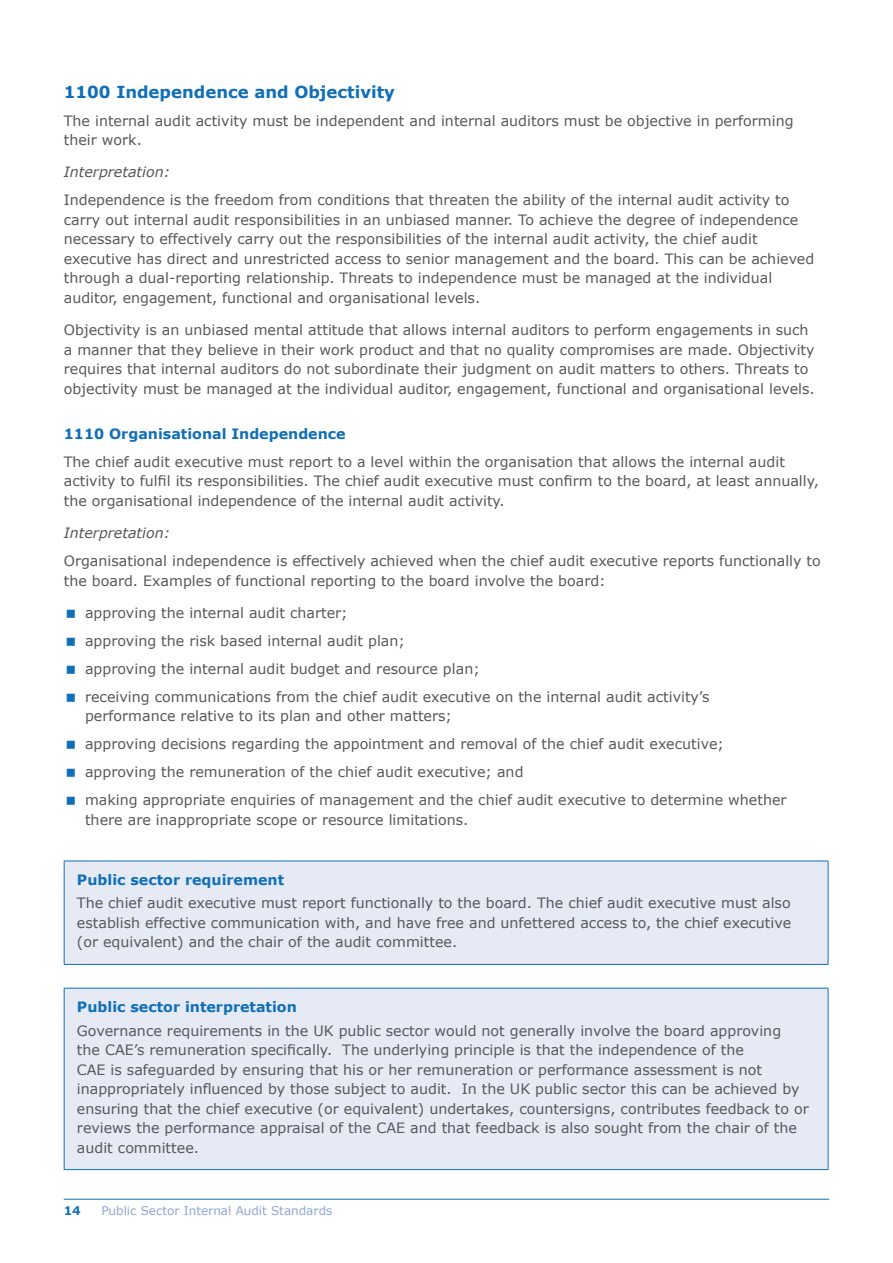
<style>
.page{position:relative;width:893px;height:1263px;background:#fff}
.page>*{position:absolute;margin:0;border:0;box-sizing:border-box;transform-origin:0 0}
.sub_sub_head_Blue_10{font:700 16.5px "Verdana";color:#116fb8}
.t1{font:14.25px/19.5px "Verdana";color:#57585a}
.sub_sub_head_4_black{font:700 14.25px "Verdana";color:#116fb8}
.t2{font:italic 14.25px "Verdana";color:#57585a}
.sub_sub_head_3{font:700 14.25px "Verdana";color:#116fb8}
.sub_sub_head_Blue_10-2{font:12px "Verdana";color:#8ea7d6}
.sub_sub_head_Blue_10-3{font:700 12px "Verdana";color:#116fb8}
</style>
<div class="page">
<div style="left:64px;top:861px;width:764px;height:103px;background:#e5eaf5"></div>
<hr style="left:64px;top:860px;width:764px;height:1px;background:#116fb8">
<hr style="left:64px;top:861px;width:1px;height:103px;background:#116fb8">
<hr style="left:828px;top:861px;width:1px;height:103px;background:#116fb8">
<hr style="left:64px;top:964px;width:764px;height:1px;background:#116fb8">
<div style="left:64px;top:988px;width:764px;height:181px;background:#e5eaf5"></div>
<hr style="left:64px;top:988px;width:764px;height:1px;background:#116fb8">
<hr style="left:64px;top:988px;width:1px;height:181px;background:#116fb8">
<hr style="left:828px;top:988px;width:1px;height:181px;background:#116fb8">
<hr style="left:64px;top:1169px;width:764px;height:1px;background:#116fb8">
<hr style="left:64px;top:1199px;width:765px;height:1px;background:#116fb8">
<p class="sub_sub_head_Blue_10" style="left:64px;top:80px;width:333px">1100 Independence and Objectivity</p>
<p class="t1" style="left:64px;top:111px;width:731px">The internal audit activity must be independent and internal auditors must be objective in performing their work.</p>
<p class="t2" style="left:64px;top:162px;width:108px">Interpretation:</p>
<p class="t1" style="left:64px;top:190px;width:752px">Independence is the freedom from conditions that threaten the ability of the internal audit activity to carry out internal audit responsibilities in an unbiased manner. To achieve the degree of independence necessary to effectively carry out the responsibilities of the internal audit activity, the chief audit executive has direct and unrestricted access to senior management and the board. This can be achieved through a dual-reporting relationship. Threats to independence must be managed at the individual auditor, engagement, functional and organisational levels.</p>
<p class="t1" style="left:64px;top:320px;width:752px">Objectivity is an unbiased mental attitude that allows internal auditors to perform engagements in such a manner that they believe in their work product and that no quality compromises are made. Objectivity requires that internal auditors do not subordinate their judgment on audit matters to others. Threats to objectivity must be managed at the individual auditor, engagement, functional and organisational levels.</p>
<p class="sub_sub_head_3" style="left:64px;top:423px;width:283px">1110 Organisational Independence</p>
<p class="t1" style="left:64px;top:452px;width:757px">The chief audit executive must report to a level within the organisation that allows the internal audit activity to fulfil its responsibilities. The chief audit executive must confirm to the board, at least annually, the organisational independence of the internal audit activity.</p>
<p class="t2" style="left:64px;top:523px;width:108px">Interpretation:</p>
<p class="t1" style="left:64px;top:551px;width:759px">Organisational independence is effectively achieved when the chief audit executive reports functionally to the board. Examples of functional reporting to the board involve the board:</p>
<p class="t1" style="left:85px;top:603px;width:264px">approving the internal audit charter;</p>
<p class="t1" style="left:85px;top:631px;width:321px">approving the risk based internal audit plan;</p>
<p class="t1" style="left:85px;top:659px;width:396px">approving the internal audit budget and resource plan;</p>
<p class="t1" style="left:85px;top:687px;width:626px">receiving communications from the chief audit executive on the internal audit activity’s performance relative to its plan and other matters;</p>
<p class="t1" style="left:85px;top:734px;width:640px">approving decisions regarding the appointment and removal of the chief audit executive;</p>
<p class="t1" style="left:85px;top:762px;width:440px">approving the remuneration of the chief audit executive; and</p>
<p class="t1" style="left:85px;top:790px;width:703px">making appropriate enquiries of management and the chief audit executive to determine whether there are inappropriate scope or resource limitations.</p>
<p class="sub_sub_head_4_black" style="left:77px;top:869px;width:209px">Public sector requirement</p>
<p class="t1" style="left:77px;top:893px;width:716px;text-align:justify">The chief audit executive must report functionally to the board. The chief audit executive must also establish effective communication with, and have free and unfettered access to, the chief executive (or equivalent) and the chair of the audit committee.</p>
<p class="sub_sub_head_4_black" style="left:77px;top:996px;width:221px">Public sector interpretation</p>
<p class="t1" style="left:77px;top:1020px;width:733px">Governance requirements in the UK public sector would not generally involve the board approving<br>the CAE’s remuneration specifically. The underlying principle is that the independence of the<br>CAE is safeguarded by ensuring that his or her remuneration or performance assessment is not inappropriately influenced by those subject to audit. In the UK public sector this can be achieved by ensuring that the chief executive (or equivalent) undertakes, countersigns, contributes feedback to or reviews the performance appraisal of the CAE and that feedback is also sought from the chair of the audit committee.</p>
<p class="sub_sub_head_Blue_10-3" style="left:64px;top:1202px;width:19px">14</p>
<p class="sub_sub_head_Blue_10-2" style="left:101px;top:1202px;width:233px">Public Sector Internal Audit Standards</p>
</div>
